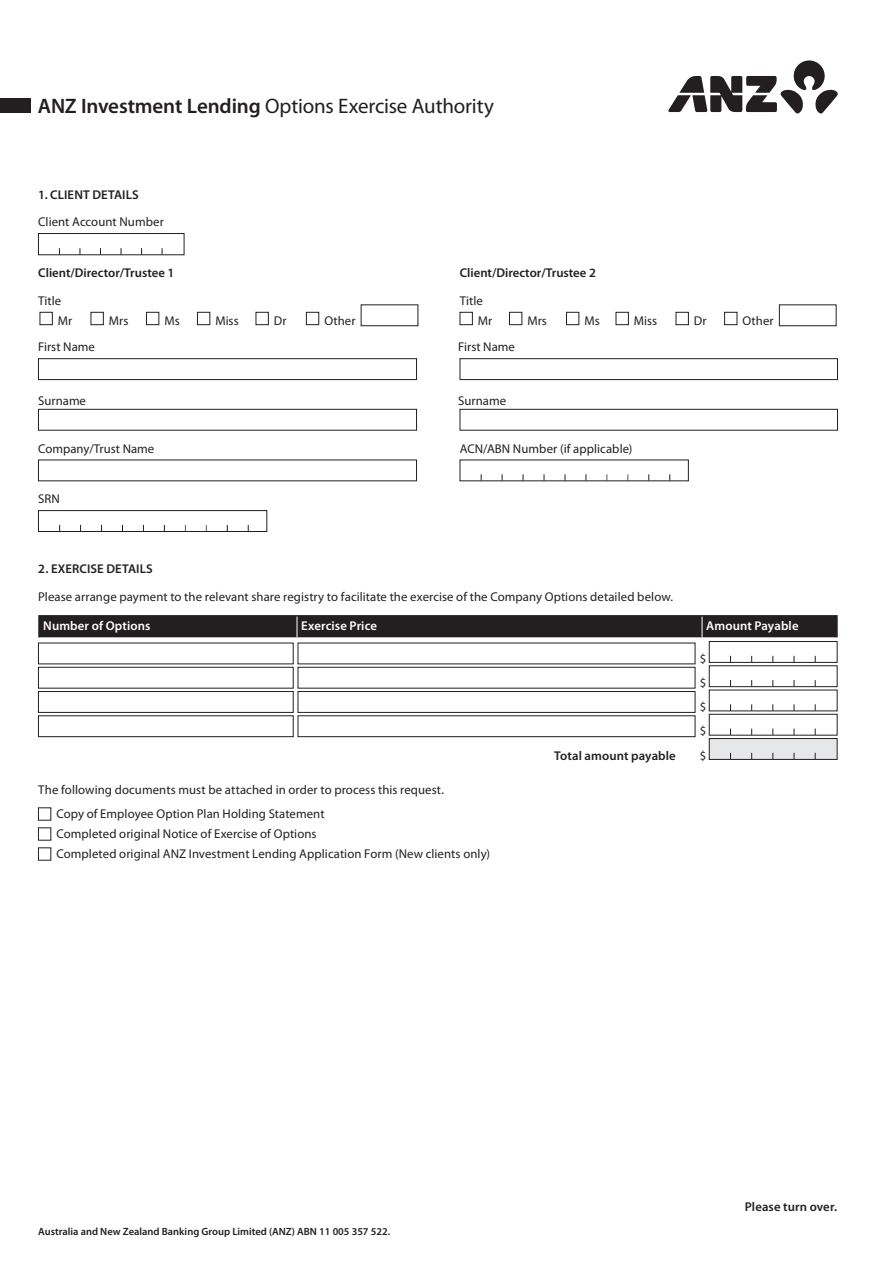
<style>
.page{position:relative;width:893px;height:1263px;background:#fff}
.page>*{position:absolute;margin:0;border:0;box-sizing:border-box;transform-origin:0 0}
.t1{font:21px "Myriad Pro";letter-spacing:-.01em;color:#231f20}
.t2{font:12.75px/24.3px "Myriad Pro";letter-spacing:.005em;color:#231f20}
.t3{font:600 12.75px "Myriad Pro";letter-spacing:.005em;color:#231f20}
.t4{font:600 12.75px "Myriad Pro";letter-spacing:.01em;color:#fff}
.t5{font:600 10.5px "Myriad Pro";color:#231f20}
.s1{font-weight:600}
</style>
<div class="page">
<svg style="left:668px;top:60px;width:170px;height:54px"></svg>
<div style="left:0;top:99px;width:31px;height:14px;background:#231f20"></div>
<div style="left:38px;top:233px;width:146px;height:22px;border:1px solid #231f20"></div>
<div style="left:40px;top:312px;width:13px;height:13px;border:1px solid #231f20"></div>
<div style="left:91px;top:312px;width:13px;height:13px;border:1px solid #231f20"></div>
<div style="left:146px;top:312px;width:13px;height:13px;border:1px solid #231f20"></div>
<div style="left:197px;top:312px;width:13px;height:13px;border:1px solid #231f20"></div>
<div style="left:256px;top:312px;width:13px;height:13px;border:1px solid #231f20"></div>
<div style="left:306px;top:312px;width:13px;height:13px;border:1px solid #231f20"></div>
<div style="left:361px;top:305px;width:57px;height:21px;border:1px solid #231f20"></div>
<div style="left:460px;top:312px;width:13px;height:13px;border:1px solid #231f20"></div>
<div style="left:509px;top:312px;width:13px;height:13px;border:1px solid #231f20"></div>
<div style="left:566px;top:312px;width:13px;height:13px;border:1px solid #231f20"></div>
<div style="left:616px;top:312px;width:13px;height:13px;border:1px solid #231f20"></div>
<div style="left:676px;top:312px;width:13px;height:13px;border:1px solid #231f20"></div>
<div style="left:724px;top:312px;width:13px;height:13px;border:1px solid #231f20"></div>
<div style="left:779px;top:305px;width:57px;height:21px;border:1px solid #231f20"></div>
<div style="left:38px;top:358px;width:379px;height:22px;border:1px solid #231f20"></div>
<div style="left:460px;top:358px;width:378px;height:22px;border:1px solid #231f20"></div>
<div style="left:38px;top:409px;width:379px;height:21px;border:1px solid #231f20"></div>
<div style="left:460px;top:409px;width:378px;height:21px;border:1px solid #231f20"></div>
<div style="left:38px;top:510px;width:229px;height:22px;border:1px solid #231f20"></div>
<hr style="left:38px;top:615px;width:259px;height:2px;background:#231f20">
<hr style="left:38px;top:617px;width:2px;height:20px;background:#231f20">
<hr style="left:297px;top:615px;width:405px;height:2px;background:#231f20">
<hr style="left:702px;top:615px;width:136px;height:2px;background:#231f20">
<hr style="left:836px;top:617px;width:2px;height:20px;background:#231f20">
<div style="left:40px;top:616px;width:796px;height:21px;background:#231f20"></div>
<div style="left:709px;top:641px;width:128px;height:22px;border:1px solid #231f20"></div>
<div style="left:38px;top:667px;width:255px;height:21px;border:1px solid #231f20"></div>
<div style="left:298px;top:667px;width:397px;height:21px;border:1px solid #231f20"></div>
<div style="left:709px;top:665px;width:128px;height:22px;border:1px solid #231f20"></div>
<div style="left:38px;top:691px;width:255px;height:22px;border:1px solid #231f20"></div>
<div style="left:298px;top:691px;width:397px;height:22px;border:1px solid #231f20"></div>
<div style="left:38px;top:716px;width:255px;height:21px;border:1px solid #231f20"></div>
<div style="left:298px;top:716px;width:397px;height:21px;border:1px solid #231f20"></div>
<div style="left:709px;top:714px;width:128px;height:21px;border:1px solid #231f20"></div>
<div style="left:709px;top:738px;width:128px;height:21px;background:#e6e7e9"></div>
<div style="left:709px;top:738px;width:128px;height:22px;border:1px solid #231f20"></div>
<div style="left:38px;top:808px;width:13px;height:12px;border:1px solid #231f20"></div>
<div style="left:38px;top:828px;width:13px;height:12px;border:1px solid #231f20"></div>
<div style="left:38px;top:848px;width:13px;height:12px;border:1px solid #231f20"></div>
<h1 class="t1" style="left:38px;top:93px;width:457px"><span class="s1">ANZ Investment Lending</span> Options Exercise Authority</h1>
<p class="t3" style="left:38px;top:186px;width:102px">1. Cli ent Details</p>
<p class="t2" style="left:38px;top:210px;width:127px">Client Account Number</p>
<p class="t3" style="left:38px;top:265px;width:138px">Client/Director/Trustee 1</p>
<p class="t3" style="left:460px;top:265px;width:138px">Client/Director/Trustee 2</p>
<p class="t2" style="left:38px;top:288px;width:24px">Title</p>
<p class="t2" style="left:460px;top:288px;width:24px">Title</p>
<p class="t2" style="left:58px;top:308px;width:16px">Mr</p>
<p class="t2" style="left:109px;top:308px;width:21px">Mrs</p>
<p class="t2" style="left:164px;top:308px;width:17px">Ms</p>
<p class="t2" style="left:215px;top:308px;width:25px">Miss</p>
<p class="t2" style="left:274px;top:308px;width:14px">Dr</p>
<p class="t2" style="left:324px;top:308px;width:33px">Other</p>
<p class="t2" style="left:478px;top:308px;width:16px">Mr</p>
<p class="t2" style="left:527px;top:308px;width:21px">Mrs</p>
<p class="t2" style="left:584px;top:308px;width:17px">Ms</p>
<p class="t2" style="left:634px;top:308px;width:25px">Miss</p>
<p class="t2" style="left:694px;top:308px;width:14px">Dr</p>
<p class="t2" style="left:743px;top:308px;width:33px">Other</p>
<p class="t2" style="left:38px;top:335px;width:58px">First Name</p>
<p class="t2" style="left:458px;top:335px;width:58px">First Name</p>
<p class="t2" style="left:38px;top:388px;width:49px">Surname</p>
<p class="t2" style="left:458px;top:388px;width:49px">Surname</p>
<p class="t2" style="left:38px;top:436px;width:118px">Company/Trust Name</p>
<p class="t2" style="left:460px;top:436px;width:174px">ACN/ABN Number (if applicable)</p>
<p class="t2" style="left:38px;top:486px;width:23px">SRN</p>
<p class="t3" style="left:38px;top:560px;width:116px">2. Exercise Details</p>
<p class="t2" style="left:38px;top:584px;width:636px">Please arrange payment to the relevant share registry to facilitate the exercise of the Company Options detailed below.</p>
<p class="t4" style="left:43px;top:617px;width:109px">Number of Options</p>
<p class="t4" style="left:301px;top:617px;width:77px">Exercise Price</p>
<p class="t4" style="left:706px;top:617px;width:94px">Amount Payable</p>
<p class="t2" style="left:700px;top:646px;width:8px;text-align:justify">$ $ $ $</p>
<p class="t3" style="left:554px;top:747px;width:123px">Total amount payable</p>
<p class="t2" style="left:700px;top:743px;width:8px">$</p>
<p class="t2" style="left:56px;top:777px;width:389px;text-indent:-18px">The following documents must be attached in order to process this request.<br>Copy of Employee Option Plan Holding Statement</p>
<p class="t2" style="left:56px;top:824px;width:435px;line-height:20px">Completed original Notice of Exercise of Options<br>Completed original ANZ Investment Lending Application Form (New clients only)</p>
<p class="t5" style="left:38px;top:1225px;width:353px">Australia and New Zealand Banking Group Limited (ANZ) ABN 11 005 357 522.</p>
<p class="t3" style="left:745px;top:1199px;width:94px">Please turn over.</p>
</div>
